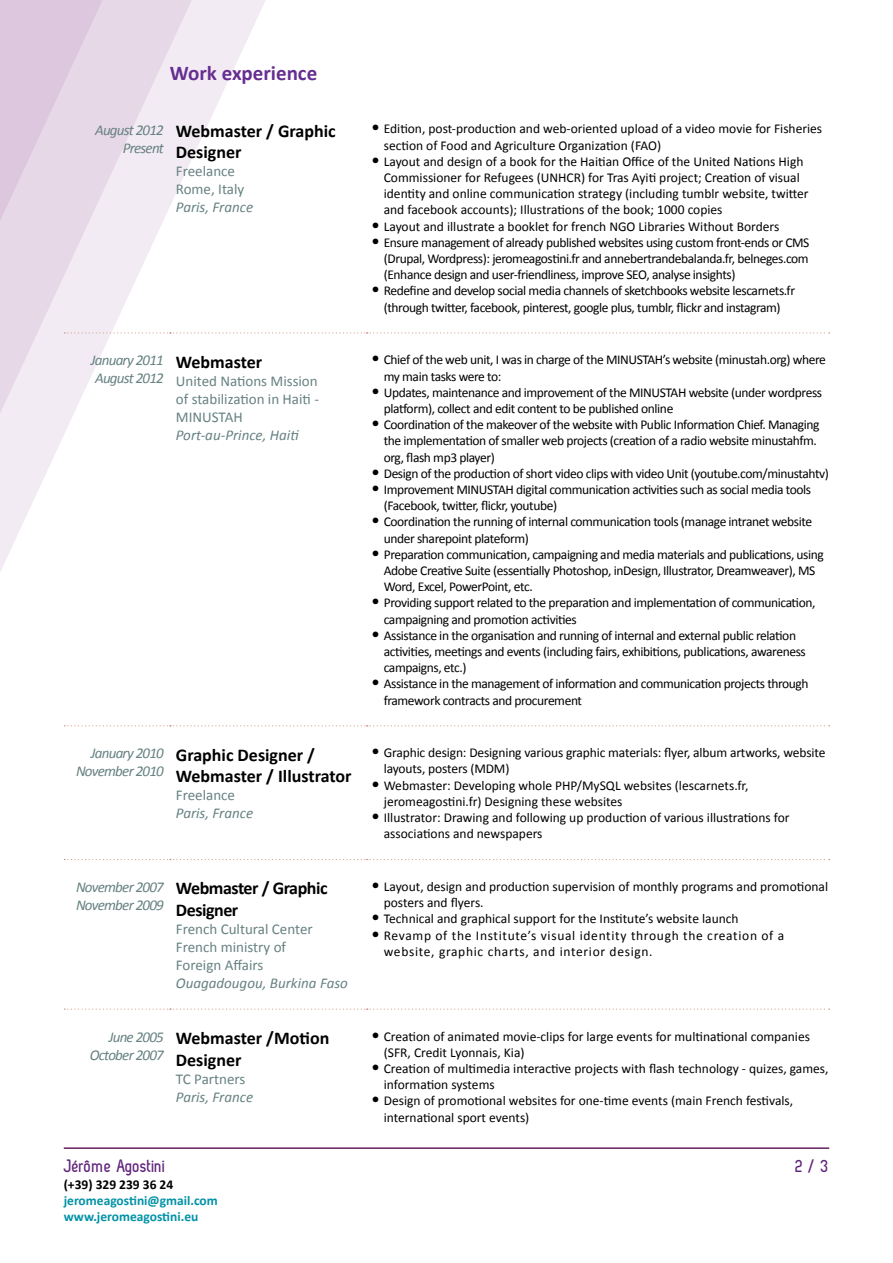
<style>
.page{position:relative;width:893px;height:1263px;background:#fff}
.page>*{position:absolute;margin:0;border:0;box-sizing:border-box;transform-origin:0 0}
.t1{font:700 21px "Calibri";color:#662e91}
.t2{font:700 18px/21.6px "Calibri";color:#000}
.t3{font:700 18px/21.6px "Calibri";letter-spacing:-.025em;color:#000}
.t4{font:700 18px "Zag";color:#60237b}
.t5{font:15px/18px "Calibri";color:#678181}
.t6{font:italic 15px/18px "Calibri";letter-spacing:-.05em;color:#678181;text-align:right}
.t7{font:italic 15px "Calibri";color:#678181}
.t8{font:13.5px/16.2px "Calibri";letter-spacing:-.03em;color:#000}
.t9{font:13.5px/16.2px "Calibri";color:#000}
.t10{font:13.5px/16.2px "Calibri";letter-spacing:.05em;color:#000}
.t11{font:13.5px/16.2px "Calibri";letter-spacing:-.01em;color:#000}
.t12{font:700 13.5px/16.2px "Calibri";color:#0092a7}
.t13{font:700 13.5px "Calibri";color:#000}
.s1{font-size:18px}
</style>
<div class="page">
<svg style="left:202px;top:0;width:74px;height:334px"></svg>
<svg style="left:113px;top:0;width:89px;height:334px;fill:#f2ebf3"></svg>
<svg style="left:0;top:0;width:113px;height:572px"></svg>
<hr style="left:64px;top:1147px;width:765px;height:2px;background:#67205c">
<svg style="left:64px;top:332px;width:766px;height:1px"></svg>
<svg style="left:64px;top:725px;width:766px;height:1px"></svg>
<svg style="left:64px;top:859px;width:766px;height:1px"></svg>
<svg style="left:64px;top:1008px;width:766px;height:2px"></svg>
<h1 class="t1" style="left:170px;top:59px;width:149px">Work experience</h1>
<p class="t6" style="left:95px;top:120px;width:70px">August 2012<br>Present</p>
<h2 class="t2" style="left:176px;top:120px;width:161px">Webmaster / Graphic<br>Designer</h2>
<p class="t5" style="left:176px;top:162px;width:70px">Freelance<br>Rome, Italy</p>
<p class="t7" style="left:176px;top:197px;width:79px">Paris, France</p>
<p class="t6" style="left:91px;top:351px;width:75px;text-align:left">January 2011<br>August 2012</p>
<h2 class="t2" style="left:176px;top:351px;width:88px">Webmaster</h2>
<p class="t5" style="left:176px;top:372px;width:145px;text-align:justify">United Nations Mission of stabilization in Haiti - MINUSTAH</p>
<p class="t7" style="left:176px;top:424px;width:124px">Port-au-Prince, Haiti</p>
<p class="t6" style="left:76px;top:744px;width:89px">January 2010<br>November 2010</p>
<h2 class="t2" style="left:176px;top:744px;width:177px">Graphic Designer /<br>Webmaster / Illustrator</h2>
<p class="t5" style="left:176px;top:786px;width:61px">Freelance</p>
<p class="t7" style="left:176px;top:803px;width:79px">Paris, France</p>
<p class="t6" style="left:76px;top:877px;width:89px;text-align:left">November 2007<br>November 2009</p>
<h2 class="t3" style="left:176px;top:877px;width:153px">Webmaster / Graphic<br>Designer</h2>
<p class="t5" style="left:176px;top:920px;width:138px">French Cultural Center<br>French ministry of<br>Foreign Affairs</p>
<p class="t7" style="left:176px;top:973px;width:174px">Ouagadougou, Burkina Faso</p>
<p class="t6" style="left:90px;top:1027px;width:76px">June 2005<br>October 2007</p>
<h2 class="t2" style="left:176px;top:1027px;width:155px">Webmaster /Motion<br>Designer</h2>
<p class="t5" style="left:176px;top:1069px;width:71px">TC Partners</p>
<p class="t7" style="left:176px;top:1086px;width:79px">Paris, France</p>
<h2 class="t4" style="left:64px;top:1156px;width:103px">Jérôme Agostini</h2>
<p class="t13" style="left:64px;top:1175px;width:111px">(+39) 329 239 36 24</p>
<p class="t12" style="left:64px;top:1192px;width:156px">jeromeagostini@gmail.com www.jeromeagostini.eu</p>
<p class="t9" style="left:384px;top:121px;width:440px;text-indent:-13px"><span class="s1">•</span> Edition, post-production and web-oriented upload of a video movie for Fisheries section of Food and Agriculture Organization (FAO)</p>
<p class="t9" style="left:384px;top:153px;width:426px;text-indent:-13px"><span class="s1">•</span> Layout and design of a book for the Haitian Office of the United Nations High Commissioner for Refugees (UNHCR) for Tras Ayiti project; Creation of visual identity and online communication strategy (including tumblr website, twitter and facebook accounts); Illustrations of the book; 1000 copies</p>
<p class="t9" style="left:371px;top:218px;width:410px"><span class="s1">•</span> Layout and illustrate a booklet for french NGO Libraries Without Borders</p>
<p class="t8" style="left:384px;top:234px;width:427px;text-align:justify;text-indent:-13px"><span class="s1">•</span> Ensure management of already published websites using custom front-ends or CMS (Drupal, Wordpress): jeromeagostini.fr and annebertrandebalanda.fr, belneges.com (Enhance design and user-friendliness, improve SEO, analyse insights)</p>
<p class="t8" style="left:371px;top:283px;width:426px;text-align:center"><span class="s1">•</span> Redefine and develop social media channels of sketchbooks website lescarnets.fr (through twitter, facebook, pinterest, google plus, tumblr, flickr and instagram)</p>
<p class="t8" style="left:384px;top:352px;width:444px;text-indent:-13px"><span class="s1">•</span> Chief of the web unit, I was in charge of the MINUSTAH’s website (minustah.org) where my main tasks were to:</p>
<p class="t8" style="left:384px;top:384px;width:440px;text-indent:-13px"><span class="s1">•</span> Updates, maintenance and improvement of the MINUSTAH website (under wordpress platform), collect and edit content to be published online</p>
<p class="t8" style="left:384px;top:417px;width:437px;text-indent:-13px"><span class="s1">•</span> Coordination of the makeover of the website with Public Information Chief. Managing the implementation of smaller web projects (creation of a radio website minustahfm. org, flash mp3 player)</p>
<p class="t8" style="left:371px;top:465px;width:459px"><span class="s1">•</span> Design of the production of short video clips with video Unit (youtube.com/minustahtv)</p>
<p class="t8" style="left:384px;top:481px;width:429px;text-indent:-13px"><span class="s1">•</span> Improvement MINUSTAH digital communication activities such as social media tools (Facebook, twitter, flickr, youtube)</p>
<p class="t8" style="left:384px;top:514px;width:430px;text-indent:-13px"><span class="s1">•</span> Coordination the running of internal communication tools (manage intranet website under sharepoint plateform)</p>
<p class="t8" style="left:384px;top:546px;width:442px;text-indent:-13px"><span class="s1">•</span> Preparation communication, campaigning and media materials and publications, using<br>Adobe Creative Suite (essentially Photoshop, inDesign, Illustrator, Dreamweaver), MS<br>Word, Excel, PowerPoint, etc.</p>
<p class="t8" style="left:384px;top:595px;width:433px;text-indent:-13px"><span class="s1">•</span> Providing support related to the preparation and implementation of communication, campaigning and promotion activities</p>
<p class="t8" style="left:384px;top:627px;width:424px;text-indent:-13px"><span class="s1">•</span> Assistance in the organisation and running of internal and external public relation activities, meetings and events (including fairs, exhibitions, publications, awareness campaigns, etc.)</p>
<p class="t8" style="left:384px;top:676px;width:426px;text-indent:-13px"><span class="s1">•</span> Assistance in the management of information and communication projects through framework contracts and procurement</p>
<p class="t11" style="left:384px;top:745px;width:443px;text-indent:-13px"><span class="s1">•</span> Graphic design: Designing various graphic materials: flyer, album artworks, website layouts, posters (MDM)</p>
<p class="t9" style="left:384px;top:777px;width:366px;text-indent:-13px"><span class="s1">•</span> Webmaster: Developing whole PHP/MySQL websites (lescarnets.fr, jeromeagostini.fr) Designing these websites</p>
<p class="t9" style="left:384px;top:809px;width:407px;text-indent:-13px"><span class="s1">•</span> Illustrator: Drawing and following up production of various illustrations for associations and newspapers</p>
<p class="t9" style="left:384px;top:878px;width:446px;text-indent:-13px"><span class="s1">•</span> Layout, design and production supervision of monthly programs and promotional posters and flyers.</p>
<p class="t9" style="left:371px;top:911px;width:369px"><span class="s1">•</span> Technical and graphical support for the Institute’s website launch</p>
<p class="t10" style="left:384px;top:927px;width:402px;text-indent:-13px"><span class="s1">•</span> Revamp of the Institute’s visual identity through the creation of a website, graphic charts, and interior design.</p>
<p class="t9" style="left:384px;top:1028px;width:428px;text-indent:-13px"><span class="s1">•</span> Creation of animated movie-clips for large events for multinational companies (SFR, Credit Lyonnais, Kia)</p>
<p class="t9" style="left:384px;top:1060px;width:446px;text-indent:-13px"><span class="s1">•</span> Creation of multimedia interactive projects with flash technology - quizes, games, information systems</p>
<p class="t9" style="left:384px;top:1093px;width:411px;text-indent:-13px"><span class="s1">•</span> Design of promotional websites for one-time events (main French festivals, international sport events)</p>
<h2 class="t4" style="left:795px;top:1156px;width:35px">2 / 3</h2>
</div>
